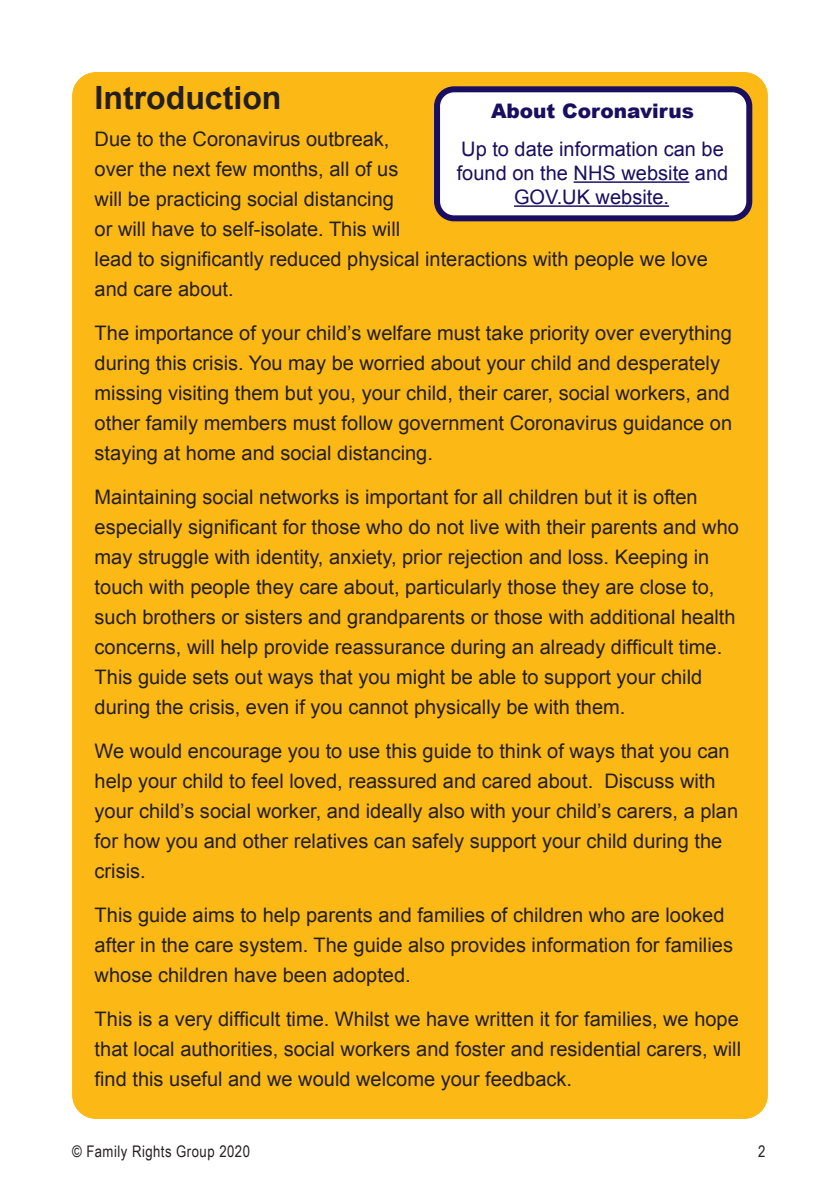
<style>
.page{position:relative;width:840px;height:1191px;background:#fff}
.page>*{position:absolute;margin:0;border:0;box-sizing:border-box;transform-origin:0 0}
.t1{font:700 32px "Arial";color:#231f20}
.t2{font:20px/30px "Arial";color:#231f20}
.t3{font:20px/24px "Arial";color:#1a0e60;text-align:center}
.t4{font:900 20px "Arial";color:#1a0e60}
.t5{font:16px "Arial Narrow";letter-spacing:.03em;color:#231f20}
</style>
<div class="page">
<div style="left:72px;top:72px;width:695px;height:1047px;background:#fcb814;border-radius:24px"></div>
<div style="left:437px;top:89px;width:311px;height:129px;background:#fff;border-radius:17px"></div>
<hr style="left:573px;top:181px;width:116px;height:2px;background:#1a0e60">
<hr style="left:513px;top:205px;width:155px;height:2px;background:#1a0e60">
<div style="left:434px;top:86px;width:317px;height:135px;border:6px solid #1a0e60;border-radius:17px"></div>
<p class="t1" style="left:95px;top:77px;width:188px">Introduction</p>
<p class="t4" style="left:490px;top:96px;width:204px">About Coronavirus</p>
<p class="t3" style="left:456px;top:137px;width:273px">Up to date information can be found on the NHS website and<br>GOV.UK website.</p>
<p class="t2" style="left:95px;top:124px;width:614px">Due to the Coronavirus outbreak,<br>over the next few months, all of us<br>will be practicing social distancing<br>or will have to self-isolate. This will<br>lead to significantly reduced physical interactions with people we love and care about.</p>
<p class="t2" style="left:95px;top:318px;width:638px">The importance of your child’s welfare must take priority over everything during this crisis. You may be worried about your child and desperately missing visiting them but you, your child, their carer, social workers, and other family members must follow government Coronavirus guidance on staying at home and social distancing.</p>
<p class="t2" style="left:95px;top:482px;width:645px">Maintaining social networks is important for all children but it is often especially significant for those who do not live with their parents and who may struggle with identity, anxiety, prior rejection and loss. Keeping in touch with people they care about, particularly those they are close to, such brothers or sisters and grandparents or those with additional health concerns, will help provide reassurance during an already difficult time.<br>This guide sets out ways that you might be able to support your child during the crisis, even if you cannot physically be with them.</p>
<p class="t2" style="left:95px;top:736px;width:644px">We would encourage you to use this guide to think of ways that you can help your child to feel loved, reassured and cared about. Discuss with your child’s social worker, and ideally also with your child’s carers, a plan for how you and other relatives can safely support your child during the crisis.</p>
<p class="t2" style="left:95px;top:900px;width:639px">This guide aims to help parents and families of children who are looked after in the care system. The guide also provides information for families whose children have been adopted.</p>
<p class="t2" style="left:95px;top:1004px;width:647px;text-align:justify">This is a very difficult time. Whilst we have written it for families, we hope that local authorities, social workers and foster and residential carers, will find this useful and we would welcome your feedback.</p>
<p class="t5" style="left:72px;top:1139px;width:179px">© Family Rights Group 2020</p>
<p class="t5" style="left:757px;top:1139px;width:9px">2</p>
</div>
